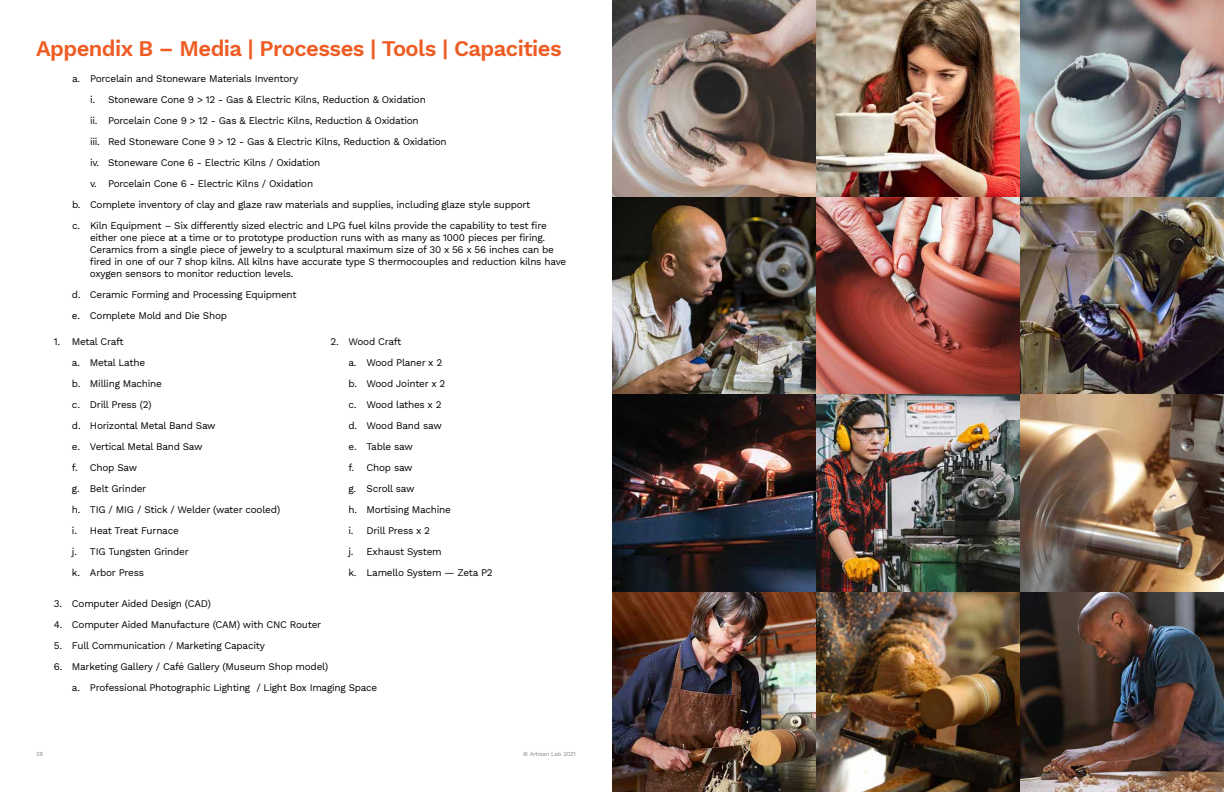
<style>
.page{position:relative;width:1224px;height:792px;background:#fff}
.page>*{position:absolute;margin:0;border:0;box-sizing:border-box;transform-origin:0 0}
.t1{font:600 22px "Work Sans";letter-spacing:-.025em;color:#ee5c23}
.t2{font:10px/21px "Work Sans";letter-spacing:-.025em;color:#000}
.t3{font:6px "Work Sans";letter-spacing:-.025em;color:#8d8b8c}
</style>
<div class="page">
<img style="left:1020px;top:0;width:204px;height:394px">
<img style="left:612px;top:0;width:408px;height:198px">
<img style="left:816px;top:198px;width:204px;height:196px">
<img style="left:612px;top:198px;width:204px;height:196px">
<img style="left:612px;top:394px;width:612px;height:198px">
<img style="left:612px;top:592px;width:612px;height:200px">
<h1 class="t1" style="left:36px;top:32px;width:527px">Appendix B – Media | Processes | Tools | Capacities</h1>
<p class="t2" style="left:72px;top:68px;width:228px">a. Porcelain and Stoneware Materials Inventory</p>
<p class="t2" style="left:90px;top:89px;width:337px">i. Stoneware Cone 9 &gt; 12 - Gas &amp; Electric Kilns, Reduction &amp; Oxidation</p>
<p class="t2" style="left:90px;top:110px;width:330px">ii. Porcelain Cone 9 &gt; 12 - Gas &amp; Electric Kilns, Reduction &amp; Oxidation</p>
<p class="t2" style="left:90px;top:131px;width:358px">iii. Red Stoneware Cone 9 &gt; 12 - Gas &amp; Electric Kilns, Reduction &amp; Oxidation</p>
<p class="t2" style="left:90px;top:152px;width:232px">iv. Stoneware Cone 6 - Electric Kilns / Oxidation</p>
<p class="t2" style="left:90px;top:173px;width:225px">v. Porcelain Cone 6 - Electric Kilns / Oxidation</p>
<p class="t2" style="left:72px;top:194px;width:460px">b. Complete inventory of clay and glaze raw materials and supplies, including glaze style support</p>
<p class="t2" style="left:72px;top:215px;width:476px">c. Kiln Equipment – Six differently sized electric and LPG fuel kilns provide the capability to test fire</p>
<p class="t2" style="left:90px;top:231px;width:478px;line-height:12px">either one piece at a time or to prototype production runs with as many as 1000 pieces per firing.<br>Ceramics from a single piece of jewelry to a sculptural maximum size of 30 x 56 x 56 inches can be fired in one of our 7 shop kilns. All kilns have accurate type S thermocouples and reduction kilns have oxygen sensors to monitor reduction levels.</p>
<p class="t2" style="left:72px;top:284px;width:226px">d. Ceramic Forming and Processing Equipment e. Complete Mold and Die Shop</p>
<p class="t2" style="left:72px;top:331px;width:210px;text-indent:-18px">1. Metal Craft<br>a. Metal Lathe<br>b. Milling Machine<br>c. Drill Press (2)<br>d. Horizontal Metal Band Saw<br>e. Vertical Metal Band Saw<br>f. Chop Saw<br>g. Belt Grinder<br>h. TIG / MIG / Stick / Welder (water cooled) i. Heat Treat Furnace<br>j. TIG Tungsten Grinder<br>k. Arbor Press</p>
<p class="t2" style="left:349px;top:331px;width:146px;text-indent:-18px">2. Wood Craft<br>a. Wood Planer x 2<br>b. Wood Jointer x 2<br>c. Wood lathes x 2<br>d. Wood Band saw<br>e. Table saw<br>f. Chop saw<br>g. Scroll saw<br>h. Mortising Machine<br>i. Drill Press x 2<br>j. Exhaust System<br>k. Lamello System — Zeta P2</p>
<p class="t2" style="left:54px;top:593px;width:158px">3. Computer Aided Design (CAD)</p>
<p class="t2" style="left:54px;top:614px;width:269px">4. Computer Aided Manufacture (CAM) with CNC Router</p>
<p class="t2" style="left:54px;top:635px;width:212px">5. Full Communication / Marketing Capacity</p>
<p class="t2" style="left:72px;top:656px;width:307px;text-indent:-18px">6. Marketing Gallery / Café Gallery (Museum Shop model)<br>a. Professional Photographic Lighting / Light Box Imaging Space</p>
<p class="t3" style="left:36px;top:749px;width:9px">28</p>
<p class="t3" style="left:523px;top:749px;width:54px">© Artisan Lab 2021</p>
</div>
